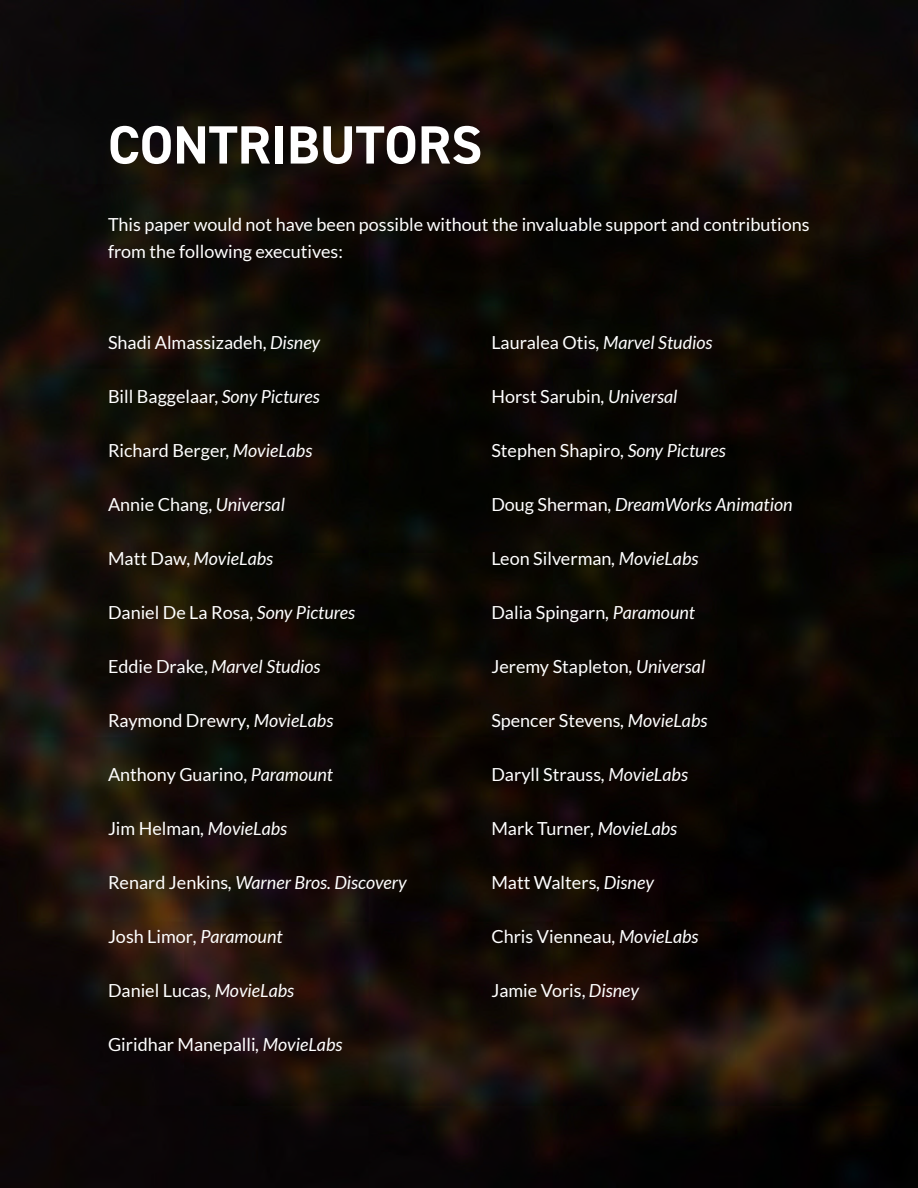
<style>
.page{position:relative;width:918px;height:1188px;background:#fff}
.page>*{position:absolute;margin:0;border:0;box-sizing:border-box;transform-origin:0 0}
.t1{font:700 54px "DIN2014";color:#fff}
.t2{font:18px/27px "Lato";color:#fff}
.t3{font:italic 18px "Lato";color:#fff}
.s1{font-style:italic}
.s2{font-style:normal}
</style>
<div class="page">
<img style="left:0;top:0;width:918px;height:1188px">
<h1 class="t1" style="left:108px;top:109px;width:376px">CONTRIBUTORS</h1>
<p class="t2" style="left:108px;top:211px;width:703px">This paper would not have been possible without the invaluable support and contributions from the following executives:</p>
<p class="t2" style="left:108px;top:329px;width:214px">Shadi Almassizadeh, <span class="s1">Disney</span></p>
<p class="t2" style="left:108px;top:383px;width:213px">Bill Baggelaar, <span class="s1">Sony Pictures</span></p>
<p class="t2" style="left:108px;top:437px;width:206px">Richard Berger, <span class="s1">MovieLabs</span></p>
<p class="t2" style="left:108px;top:491px;width:178px">Annie Chang, <span class="s1">Universal</span></p>
<p class="t3" style="left:108px;top:549px;width:167px"><span class="s2">Matt Daw,</span> MovieLabs</p>
<p class="t2" style="left:108px;top:599px;width:249px">Daniel De La Rosa, <span class="s1">Sony Pictures</span></p>
<p class="t3" style="left:108px;top:657px;width:214px"><span class="s2">Eddie Drake,</span> Marvel Studios</p>
<p class="t2" style="left:108px;top:707px;width:227px">Raymond Drewry<span class="s1">, MovieLabs</span></p>
<p class="t2" style="left:108px;top:761px;width:227px">Anthony Guarino, <span class="s1">Paramount</span></p>
<p class="t3" style="left:108px;top:819px;width:181px"><span class="s2">Jim Helman</span>, MovieLabs</p>
<p class="t3" style="left:108px;top:873px;width:300px"><span class="s2">Renard Jenkins</span>, Warner Bros. Discovery</p>
<p class="t3" style="left:108px;top:927px;width:176px"><span class="s2">Josh Limor</span>, Paramount</p>
<p class="t2" style="left:108px;top:977px;width:188px">Daniel Lucas<span class="s1">, MovieLabs</span></p>
<p class="t2" style="left:108px;top:1031px;width:236px">Giridhar Manepalli<span class="s1">, MovieLabs</span></p>
<p class="t3" style="left:491px;top:333px;width:223px"><span class="s2">Lauralea Otis</span>, Marvel Studios</p>
<p class="t2" style="left:491px;top:383px;width:188px">Horst Sarubin<span class="s1">, Universal</span></p>
<p class="t2" style="left:491px;top:437px;width:236px">Stephen Shapiro<span class="s1">, Sony Pictures</span></p>
<p class="t3" style="left:491px;top:495px;width:303px"><span class="s2">Doug Sherman</span>, DreamWorks Animation</p>
<p class="t2" style="left:491px;top:545px;width:209px">Leon Silverman<span class="s1">, MovieLabs</span></p>
<p class="t2" style="left:491px;top:599px;width:205px">Dalia Spingarn<span class="s1">, Paramount</span></p>
<p class="t2" style="left:491px;top:653px;width:215px">Jeremy Stapleton<span class="s1">, Universal</span></p>
<p class="t2" style="left:491px;top:707px;width:218px">Spencer Stevens<span class="s1">, MovieLabs</span></p>
<p class="t2" style="left:491px;top:761px;width:198px">Daryll Strauss<span class="s1">, MovieLabs</span></p>
<p class="t2" style="left:491px;top:815px;width:187px">Mark Turner<span class="s1">, MovieLabs</span></p>
<p class="t2" style="left:491px;top:869px;width:164px">Matt Walters<span class="s1">, Disney</span></p>
<p class="t2" style="left:491px;top:923px;width:209px">Chris Vienneau<span class="s1">, MovieLabs</span></p>
<p class="t2" style="left:491px;top:977px;width:149px">Jamie Voris, <span class="s1">Disney</span></p>
</div>
